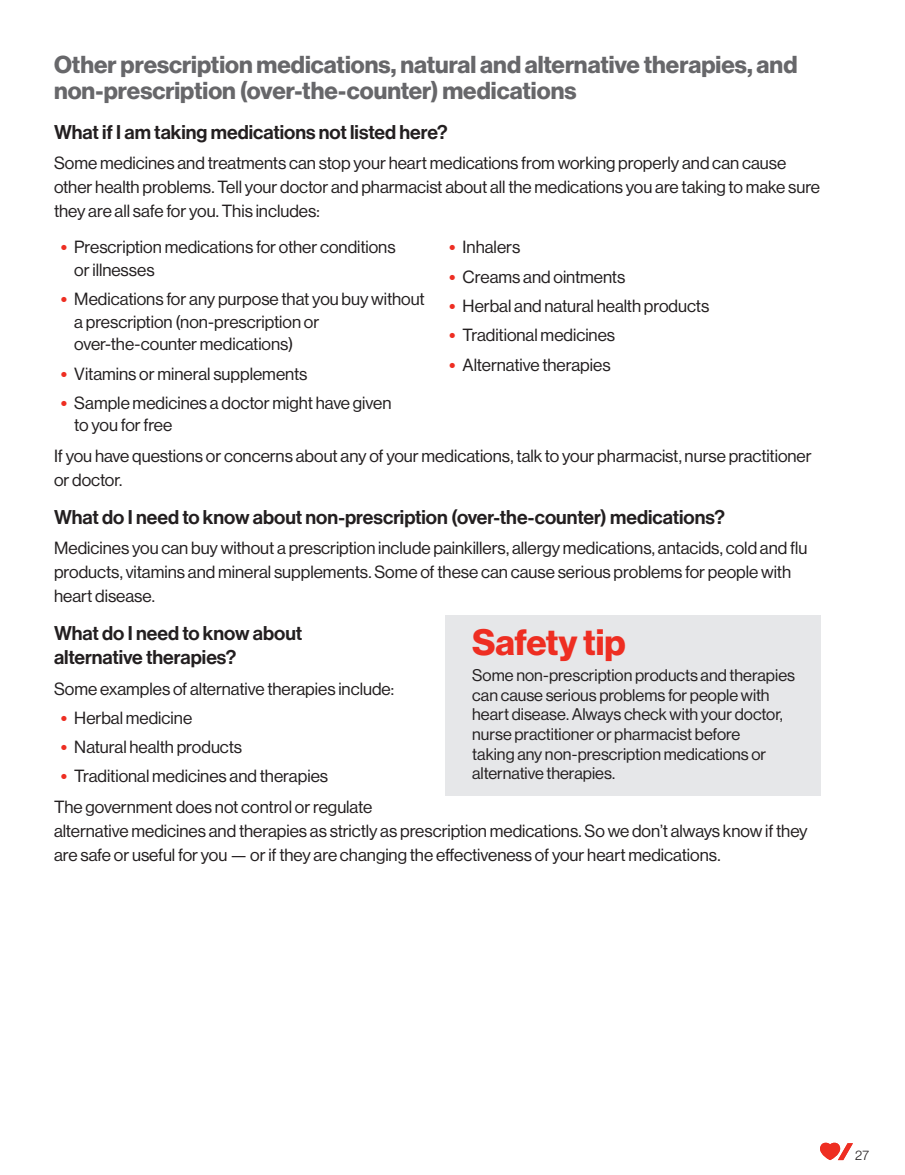
<style>
.page{position:relative;width:905px;height:1175px;background:#fff}
.page>*{position:absolute;margin:0;border:0;box-sizing:border-box;transform-origin:0 0}
.Safety_Tips{font:36px "N Haas Grotesk DS Std 75 Bd";letter-spacing:-.005em;color:#ee2e22}
.t1{font:24px/26.4px "N Haas Grotesk DS Std 75 Bd";color:#67676a}
.t2{font:19.5px/24px "N Haas Grotesk DS Std 65 Md";color:#231f20}
.Body_copy{font:17.25px/24px "N Haas Grotesk DS Std 55 Rg";color:#231f20}
.Safety_Tips-2{font:16.5px/19.5px "N Haas Grotesk DS Std 55 Rg";color:#231f20}
.t3{font:13.5px "N Haas Grotesk DS Std 45 Lt";color:#231f20}
.s1{font-family:"N Haas Grotesk DS Std 75 Bd";color:#ee2e22}
</style>
<div class="page">
<svg style="left:820px;top:1142px;width:32px;height:18px"></svg>
<div style="left:445px;top:615px;width:376px;height:62px;background:#e6e7e9"></div>
<div style="left:445px;top:641px;width:376px;height:155px;background:#e6e7e9"></div>
<h2 class="t1" style="left:54px;top:51px;width:745px">Other prescription medications, natural and alternative therapies, and non-prescription (over-the-counter) medications</h2>
<h3 class="t2" style="left:54px;top:120px;width:395px">What if I am taking medications not listed here?</h3>
<p class="Body_copy" style="left:54px;top:151px;width:767px">Some medicines and treatments can stop your heart medications from working properly and can cause other health problems. Tell your doctor and pharmacist about all the medications you are taking to make sure they are all safe for you. This includes:</p>
<p class="Body_copy" style="left:74px;top:236px;width:323px;line-height:22.5px;text-indent:-14px"><span class="s1">•</span> Prescription medications for other conditions or illnesses</p>
<p class="Body_copy" style="left:74px;top:288px;width:352px;line-height:22.5px;text-indent:-14px"><span class="s1">•</span> Medications for any purpose that you buy without a prescription (non-prescription or over-the-counter medications)</p>
<p class="Body_copy" style="left:61px;top:361px;width:248px"><span class="s1">•</span> Vitamins or mineral supplements</p>
<p class="Body_copy" style="left:74px;top:391px;width:318px;line-height:22.5px;text-indent:-14px"><span class="s1">•</span> Sample medicines a doctor might have given to you for free</p>
<p class="Body_copy" style="left:449px;top:235px;width:73px"><span class="s1">•</span> Inhalers</p>
<p class="Body_copy" style="left:449px;top:265px;width:178px"><span class="s1">•</span> Creams and ointments</p>
<p class="Body_copy" style="left:449px;top:294px;width:262px"><span class="s1">•</span> Herbal and natural health products</p>
<p class="Body_copy" style="left:449px;top:323px;width:168px"><span class="s1">•</span> Traditional medicines</p>
<p class="Body_copy" style="left:449px;top:352px;width:163px"><span class="s1">•</span> Alternative therapies</p>
<p class="Body_copy" style="left:54px;top:444px;width:759px">If you have questions or concerns about any of your medications, talk to your pharmacist, nurse practitioner or doctor.</p>
<h3 class="t2" style="left:54px;top:505px;width:672px">What do I need to know about non-prescription (over-the-counter) medications?</h3>
<p class="Body_copy" style="left:54px;top:536px;width:755px">Medicines you can buy without a prescription include painkillers, allergy medications, antacids, cold and flu products, vitamins and mineral supplements. Some of these can cause serious problems for people with heart disease.</p>
<h3 class="t2" style="left:54px;top:621px;width:250px">What do I need to know about alternative therapies?</h3>
<p class="Body_copy" style="left:54px;top:676px;width:341px">Some examples of alternative therapies include:</p>
<p class="Body_copy" style="left:61px;top:706px;width:133px"><span class="s1">•</span> Herbal medicine</p>
<p class="Body_copy" style="left:61px;top:735px;width:183px"><span class="s1">•</span> Natural health products</p>
<p class="Body_copy" style="left:61px;top:764px;width:269px"><span class="s1">•</span> Traditional medicines and therapies</p>
<p class="Body_copy" style="left:54px;top:795px;width:755px">The government does not control or regulate<br>alternative medicines and therapies as strictly as prescription medications. So we don’t always know if they are safe or useful for you — or if they are changing the effectiveness of your heart medications.</p>
<p class="Safety_Tips" style="left:472px;top:621px;width:155px">Safety tip</p>
<p class="Safety_Tips-2" style="left:472px;top:666px;width:324px">Some non-prescription products and therapies can cause serious problems for people with heart disease. Always check with your doctor, nurse practitioner or pharmacist before<br>taking any non-prescription medications or alternative therapies.</p>
<p class="t3" style="left:855px;top:1147px;width:15px">27</p>
</div>
